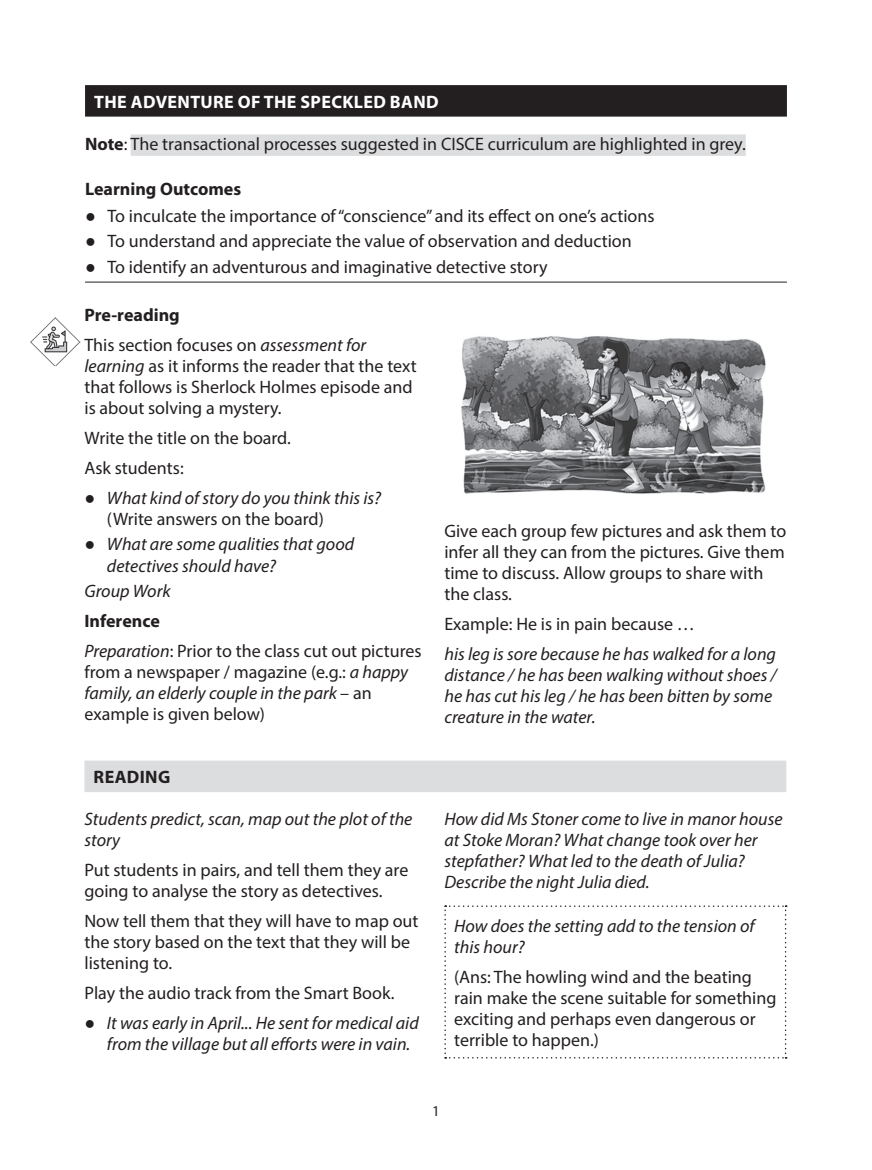
<style>
.page{position:relative;width:872px;height:1170px;background:#fff}
.page>*{position:absolute;margin:0;border:0;box-sizing:border-box;transform-origin:0 0}
.t1{font:18px/21px "Myriad Pro";color:#231f20}
.t2{font:italic 18px/21px "Myriad Pro";color:#231f20}
.t3{font:700 18px "Myriad Pro";letter-spacing:.02em;color:#fff}
.t4{font:700 18px "Myriad Pro";color:#231f20}
.t5{font:700 18px "Myriad Pro";letter-spacing:.02em;color:#231f20}
.t6{font:15px "Myriad Pro";color:#231f20}
.s1{font-weight:700}
.s2{font-style:italic}
</style>
<div class="page">
<div style="left:85px;top:85px;width:702px;height:32px;background:#231f20"></div>
<div style="left:131px;top:134px;width:615px;height:22px;background:#dcdddf"></div>
<hr style="left:85px;top:282px;width:702px;height:1px;background:#231f20">
<img style="left:461px;top:336px;width:305px;height:158px">
<div style="left:84px;top:760px;width:702px;height:32px;background:#dcdddf"></div>
<svg style="left:444px;top:905px;width:342px;height:153px"></svg>
<img style="left:31px;top:317px;width:50px;height:48px">
<p class="t3" style="left:94px;top:95px;width:346px">THE ADVENTURE OF THE SPECKLED BAND</p>
<p class="t1" style="left:85px;top:134px;width:662px"><span class="s1">Note</span>: The transactional processes suggested in CISCE curriculum are highlighted in grey.</p>
<p class="t4" style="left:85px;top:182px;width:158px">Learning Outcomes</p>
<p class="t1" style="left:108px;top:204px;width:548px;line-height:25.5px">To inculcate the importance of “conscience” and its effect on one’s actions<br>To understand and appreciate the value of observation and deduction<br>To identify an adventurous and imaginative detective story</p>
<p class="t1" style="left:84px;top:301px;width:283px;line-height:30px"><span class="s1">Pre-reading<br></span>This section focuses on <span class="s2">assessment for</span></p>
<p class="t1" style="left:84px;top:357px;width:334px"><span class="s2">learning</span> as it informs the reader that the text that follows is Sherlock Holmes episode and is about solving a mystery.</p>
<p class="t1" style="left:84px;top:424px;width:208px;line-height:30px">Write the title on the board.<br>Ask students:</p>
<p class="t2" style="left:107px;top:489px;width:276px">What kind of story do you think this is?</p>
<p class="t1" style="left:107px;top:510px;width:218px">(Write answers on the board)</p>
<p class="t2" style="left:107px;top:535px;width:249px">What are some qualities that good detectives should have?</p>
<p class="t2" style="left:84px;top:582px;width:88px">Group Work</p>
<p class="t1" style="left:84px;top:607px;width:338px;line-height:30px"><span class="s1">Inference<br></span><span class="s2">Preparation</span>: Prior to the class cut out pictures</p>
<p class="t1" style="left:84px;top:663px;width:325px">from a newspaper / magazine (e.g.: <span class="s2">a happy family, an elderly couple in the park</span> – an example is given below)</p>
<p class="t1" style="left:444px;top:522px;width:343px">Give each group few pictures and ask them to infer all they can from the pictures. Give them time to discuss. Allow groups to share with the class.</p>
<p class="t1" style="left:444px;top:615px;width:252px">Example: He is in pain because …</p>
<p class="t2" style="left:444px;top:645px;width:334px">his leg is sore because he has walked for a long distance / he has been walking without shoes / he has cut his leg / he has been bitten by some creature in the water.</p>
<p class="t5" style="left:94px;top:770px;width:78px">READING</p>
<p class="t2" style="left:84px;top:810px;width:329px">Students predict, scan, map out the plot of the story</p>
<p class="t1" style="left:84px;top:861px;width:325px">Put students in pairs, and tell them they are going to analyse the story as detectives.</p>
<p class="t1" style="left:84px;top:912px;width:335px">Now tell them that they will have to map out the story based on the text that they will be listening to.</p>
<p class="t1" style="left:84px;top:984px;width:311px">Play the audio track from the Smart Book.</p>
<p class="t2" style="left:107px;top:1014px;width:313px">It was early in April... He sent for medical aid from the village but all efforts were in vain.</p>
<p class="t2" style="left:444px;top:810px;width:340px">How did Ms Stoner come to live in manor house at Stoke Moran? What change took over her stepfather? What led to the death of Julia?<br>Describe the night Julia died.</p>
<p class="t2" style="left:454px;top:916px;width:302px">How does the setting add to the tension of this hour?</p>
<p class="t1" style="left:454px;top:967px;width:324px">(Ans: The howling wind and the beating rain make the scene suitable for something exciting and perhaps even dangerous or terrible to happen.)</p>
<p class="t6" style="left:432px;top:1105px;width:9px">1</p>
</div>
